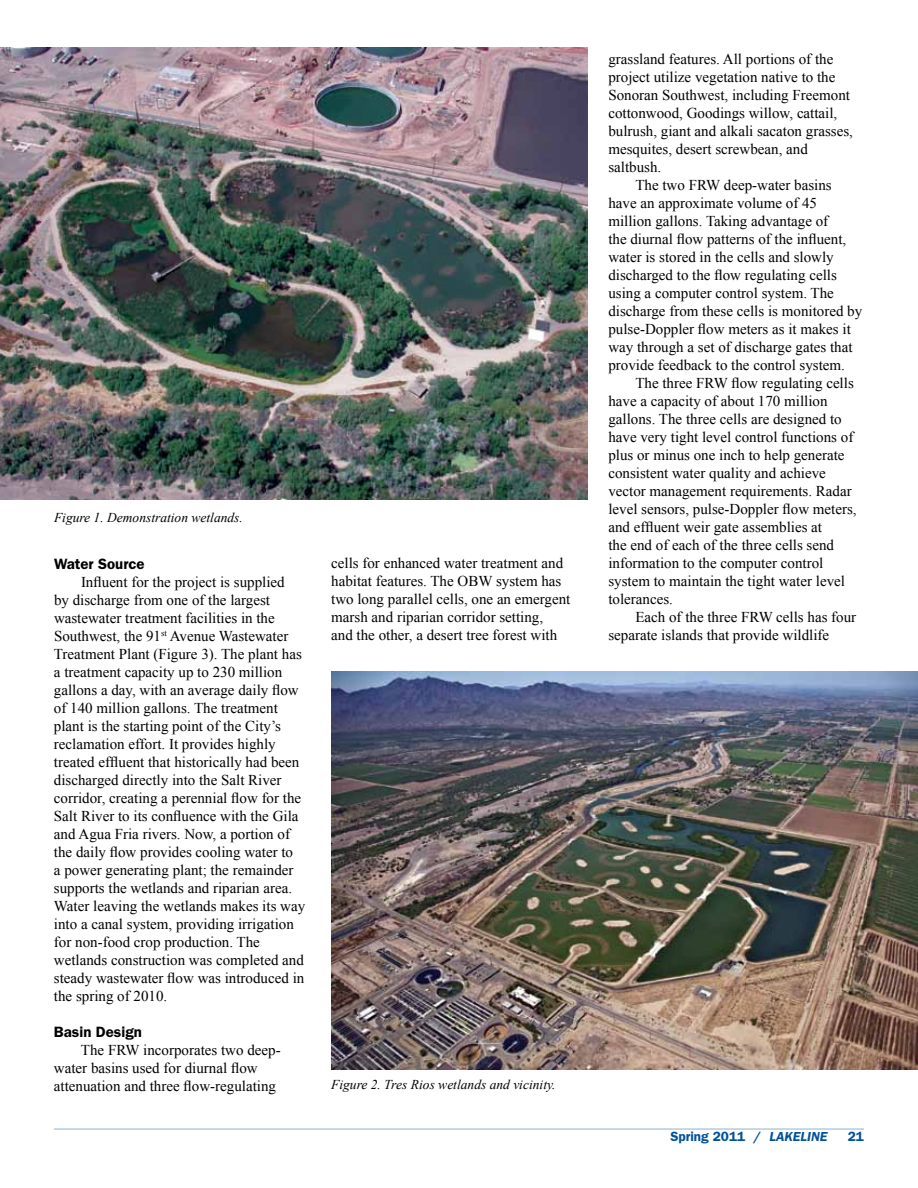
<style>
.page{position:relative;width:918px;height:1188px;background:#fff}
.page>*{position:absolute;margin:0;border:0;box-sizing:border-box;transform-origin:0 0}
.t1{font:15px/18px "Times New Roman";color:#000}
.t2{font:600 15px "Franklin Gothic";color:#000}
.t3{font:italic 13.5px "Times New Roman";color:#000}
.t4{font:600 13.5px "Franklin Gothic";color:#00529b}
.s1{font-style:italic}
</style>
<div class="page">
<hr style="left:54px;top:1128px;width:810px;height:2px;background:#b3cbe1">
<img style="left:0;top:48px;width:588px;height:451px">
<img style="left:331px;top:672px;width:587px;height:397px">
<p class="t3" style="left:54px;top:509px;width:190px">Figure 1. Demonstration wetlands.</p>
<p class="t2" style="left:54px;top:555px;width:92px">Water Source</p>
<p class="t1" style="left:54px;top:572px;width:253px;text-indent:27px">Influent for the project is supplied<br>by discharge from one of the largest wastewater treatment facilities in the Southwest, the 91<sup>st</sup> Avenue Wastewater Treatment Plant (Figure 3). The plant has a treatment capacity up to 230 million gallons a day, with an average daily flow of 140 million gallons. The treatment plant is the starting point of the City’s reclamation effort. It provides highly treated effluent that historically had been discharged directly into the Salt River corridor, creating a perennial flow for the Salt River to its confluence with the Gila and Agua Fria rivers. Now, a portion of the daily flow provides cooling water to<br>a power generating plant; the remainder supports the wetlands and riparian area.<br>Water leaving the wetlands makes its way into a canal system, providing irrigation for non-food crop production. The wetlands construction was completed and steady wastewater flow was introduced in the spring of 2010.</p>
<p class="t2" style="left:54px;top:1023px;width:89px">Basin Design</p>
<p class="t1" style="left:54px;top:1040px;width:228px;text-indent:27px">The FRW incorporates two deep&shy;water basins used for diurnal flow attenuation and three flow-regulating</p>
<p class="t1" style="left:331px;top:554px;width:241px">cells for enhanced water treatment and habitat features. The OBW system has two long parallel cells, one an emergent marsh and riparian corridor setting,<br>and the other, a desert tree forest with</p>
<p class="t3" style="left:331px;top:1075px;width:226px">Figure 2. Tres Rios wetlands and vicinity.</p>
<p class="t1" style="left:608px;top:50px;width:246px">grassland features. All portions of the project utilize vegetation native to the Sonoran Southwest, including Freemont cottonwood, Goodings willow, cattail, bulrush, giant and alkali sacaton grasses, mesquites, desert screwbean, and saltbush.</p>
<p class="t1" style="left:608px;top:176px;width:255px;text-indent:27px">The two FRW deep-water basins have an approximate volume of 45 million gallons. Taking advantage of<br>the diurnal flow patterns of the influent, water is stored in the cells and slowly discharged to the flow regulating cells using a computer control system. The discharge from these cells is monitored by pulse-Doppler flow meters as it makes it way through a set of discharge gates that provide feedback to the control system.</p>
<p class="t1" style="left:608px;top:374px;width:250px;text-indent:27px">The three FRW flow regulating cells have a capacity of about 170 million gallons. The three cells are designed to have very tight level control functions of plus or minus one inch to help generate consistent water quality and achieve vector management requirements. Radar level sensors, pulse-Doppler flow meters, and effluent weir gate assemblies at<br>the end of each of the three cells send information to the computer control system to maintain the tight water level tolerances.</p>
<p class="t1" style="left:608px;top:608px;width:249px;text-indent:27px">Each of the three FRW cells has four separate islands that provide wildlife</p>
<p class="t4" style="left:670px;top:1129px;width:159px">Spring 2011 / <span class="s1">LAKELINE</span></p>
<p class="t4" style="left:848px;top:1129px;width:18px">21</p>
</div>
